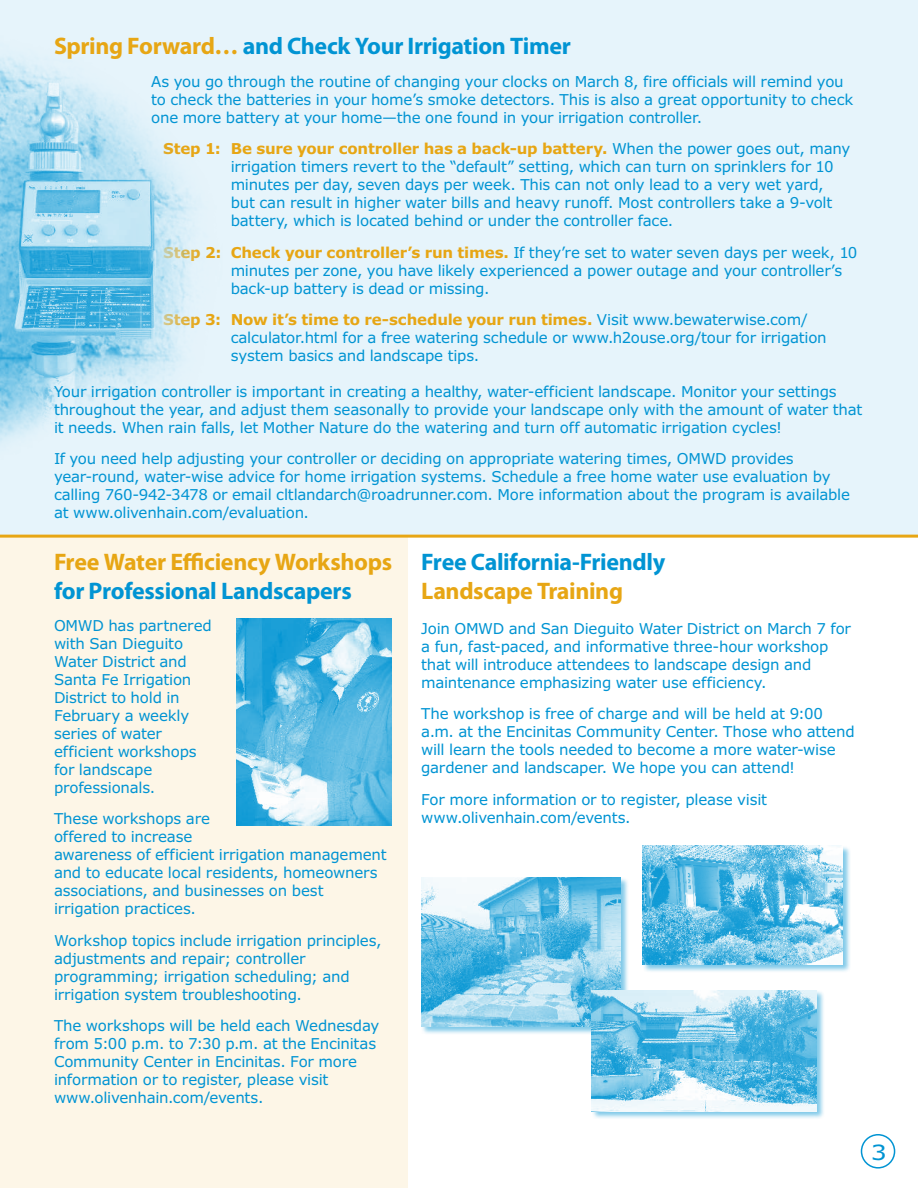
<style>
.page{position:relative;width:918px;height:1188px;background:#fff}
.page>*{position:absolute;margin:0;border:0;box-sizing:border-box;transform-origin:0 0}
.t1{font:700 24px "Myriad Pro";letter-spacing:-.015em;color:#0194d3}
.t2{font:700 24px "Myriad Pro";letter-spacing:-.015em;color:#e7a614}
.t3{font:21px "Verdana";color:#0194d3;scale:1.2 1}
.t4{font:15px/18px "Verdana";letter-spacing:-.015em;color:#0194d3}
.s1{color:#e7a614}
.s2{font-weight:700;color:#e7a614}
</style>
<div class="page">
<div style="left:0;top:536px;width:407px;height:652px;background:#fdf6e7"></div>
<div style="left:0;top:0;width:918px;height:535px;background:#e6f4fb"></div>
<div style="left:861px;top:1134px;width:34px;height:35px;border:2px solid #0194d3;border-radius:50%"></div>
<hr style="left:0;top:535px;width:918px;height:3px;background:#e7a614">
<img style="left:0;top:57px;width:196px;height:386px">
<img style="left:237px;top:619px;width:154px;height:206px">
<div style="left:421px;top:877px;width:208px;height:158px;background:#0194d3;opacity:.5"></div>
<img style="left:421px;top:877px;width:199px;height:149px">
<div style="left:592px;top:990px;width:233px;height:130px;background:#0194d3;opacity:.5"></div>
<img style="left:592px;top:990px;width:224px;height:121px">
<div style="left:642px;top:845px;width:209px;height:128px;background:#0194d3;opacity:.5"></div>
<img style="left:642px;top:845px;width:200px;height:119px">
<h1 class="t1" style="left:54px;top:31px;width:519px"><span class="s1">Spring Forward…</span> and Check Your Irrigation Timer</h1>
<p class="t4" style="left:151px;top:72px;width:704px">As you go through the routine of changing your clocks on March 8, fire officials will remind you to check the batteries in your home’s smoke detectors. This is also a great opportunity to check one more battery at your home—the one found in your irrigation controller.</p>
<p class="t4" style="left:231px;top:139px;width:621px;text-indent:-68px"><span class="s2">Step 1: Be sure your controller has a back-up battery.</span> When the power goes out, many irrigation timers revert to the “default” setting, which can turn on sprinklers for 10 minutes per day, seven days per week. This can not only lead to a very wet yard, but can result in higher water bills and heavy runoff. Most controllers take a 9-volt battery, which is located behind or under the controller face.</p>
<p class="t4" style="left:231px;top:243px;width:628px;text-indent:-68px"><span class="s2">Step 2: Check your controller’s run times.</span> If they’re set to water seven days per week, 10 minutes per zone, you have likely experienced a power outage and your controller’s back-up battery is dead or missing.</p>
<p class="t4" style="left:231px;top:310px;width:598px;text-indent:-68px"><span class="s2">Step 3: Now it’s time to re-schedule your run times.</span> Visit www.bewaterwise.com/ calculator.html for a free watering schedule or www.h2ouse.org/tour for irrigation system basics and landscape tips.</p>
<p class="t4" style="left:54px;top:382px;width:810px">Your irrigation controller is important in creating a healthy, water-efficient landscape. Monitor your settings throughout the year, and adjust them seasonally to provide your landscape only with the amount of water that it needs. When rain falls, let Mother Nature do the watering and turn off automatic irrigation cycles!</p>
<p class="t4" style="left:54px;top:449px;width:798px">If you need help adjusting your controller or deciding on appropriate watering times, OMWD provides year-round, water-wise advice for home irrigation systems. Schedule a free home water use evaluation by calling 760-942-3478 or email cltlandarch@roadrunner.com. More information about the program is available at www.olivenhain.com/evaluation.</p>
<h1 class="t2" style="left:54px;top:546px;width:340px">Free Water Efficiency Workshops</h1>
<h1 class="t1" style="left:54px;top:575px;width:299px">for Professional Landscapers</h1>
<p class="t4" style="left:54px;top:616px;width:159px">OMWD has partnered with San Dieguito<br>Water District and<br>Santa Fe Irrigation<br>District to hold in<br>February a weekly series of water efficient workshops for landscape professionals.</p>
<p class="t4" style="left:54px;top:809px;width:334px">These workshops are<br>offered to increase<br>awareness of efficient irrigation management and to educate local residents, homeowners associations, and businesses on best irrigation practices.</p>
<p class="t4" style="left:54px;top:931px;width:329px">Workshop topics include irrigation principles, adjustments and repair; controller programming; irrigation scheduling; and irrigation system troubleshooting.</p>
<p class="t4" style="left:54px;top:1016px;width:327px">The workshops will be held each Wednesday from 5:00 p.m. to 7:30 p.m. at the Encinitas Community Center in Encinitas. For more information or to register, please visit www.olivenhain.com/events.</p>
<h1 class="t1" style="left:421px;top:546px;width:246px">Free California-Friendly</h1>
<h1 class="t2" style="left:421px;top:575px;width:203px">Landscape Training</h1>
<p class="t4" style="left:421px;top:619px;width:431px">Join OMWD and San Dieguito Water District on March 7 for a fun, fast-paced, and informative three-hour workshop that will introduce attendees to landscape design and maintenance emphasizing water use efficiency.</p>
<p class="t4" style="left:421px;top:704px;width:435px">The workshop is free of charge and will be held at 9:00 a.m. at the Encinitas Community Center. Those who attend will learn the tools needed to become a more water-wise gardener and landscaper. We hope you can attend!</p>
<p class="t4" style="left:421px;top:790px;width:347px">For more information or to register, please visit www.olivenhain.com/events.</p>
<h2 class="t3" style="left:871px;top:1139px;width:15px">3</h2>
</div>
